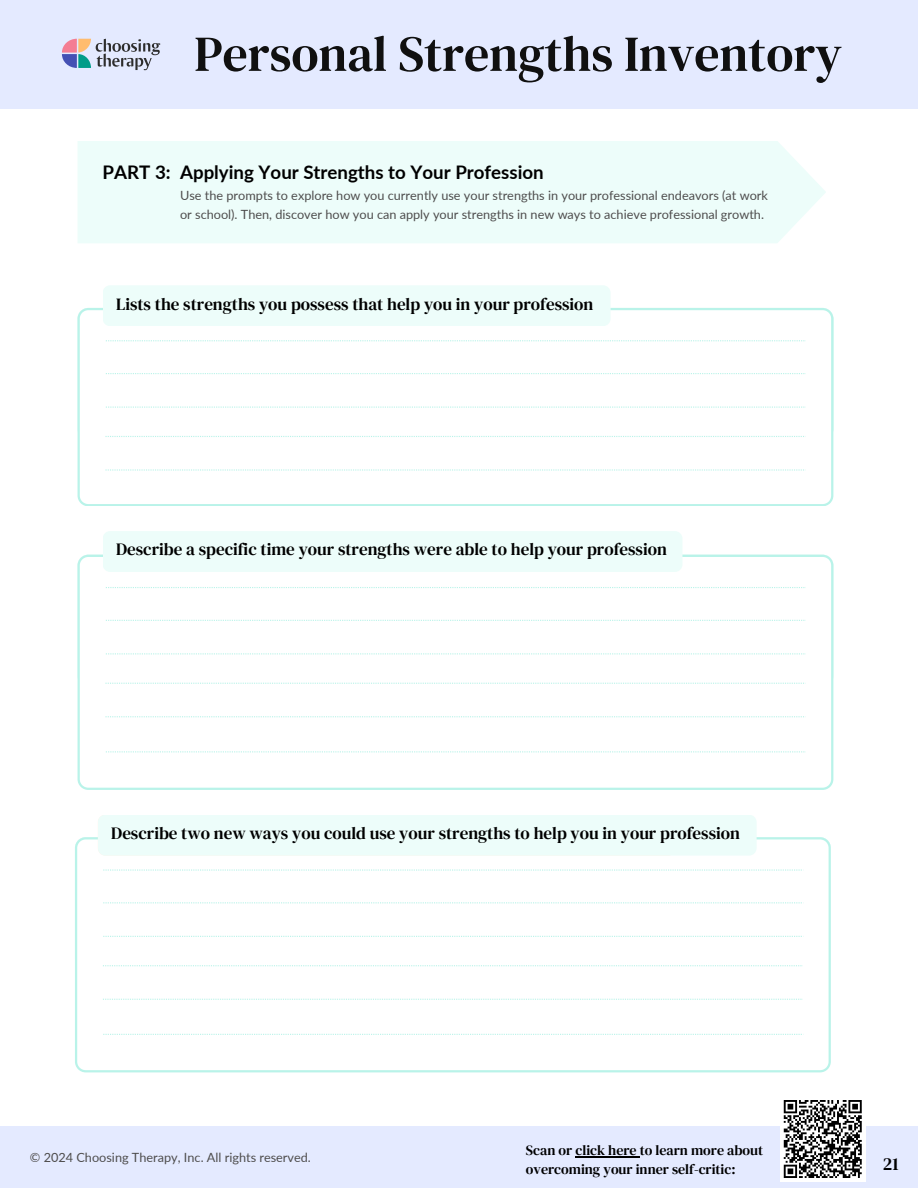
<style>
.page{position:relative;width:918px;height:1188px;background:#fff}
.page>*{position:absolute;margin:0;border:0;box-sizing:border-box;transform-origin:0 0}
.t1{font:50.1px "DM Serif Text";color:#101010}
.t2{font:700 18.75px "Lato";color:#000}
.t3{font:18px "DM Serif Text";color:#000}
.t4{font:17.1px "DM Serif Text";color:#000}
.t5{font:14.1px/19.2px "DM Serif Text";color:#000}
.t6{font:12.75px/19px "Lato";color:#4e4d4d}
</style>
<div class="page">
<svg style="left:78px;top:308px;width:755px;height:198px"></svg>
<svg style="left:106px;top:340px;width:700px;height:1px"></svg>
<svg style="left:106px;top:373px;width:700px;height:1px"></svg>
<svg style="left:106px;top:407px;width:700px;height:1px"></svg>
<svg style="left:105px;top:436px;width:700px;height:1px"></svg>
<svg style="left:105px;top:469px;width:700px;height:2px"></svg>
<div style="left:103px;top:285px;width:508px;height:41px;background:#edfdfa;border-radius:8px"></div>
<svg style="left:78px;top:555px;width:755px;height:235px"></svg>
<svg style="left:106px;top:587px;width:700px;height:1px"></svg>
<svg style="left:106px;top:620px;width:700px;height:1px"></svg>
<svg style="left:106px;top:653px;width:700px;height:1px"></svg>
<svg style="left:105px;top:683px;width:700px;height:1px"></svg>
<svg style="left:105px;top:716px;width:700px;height:1px"></svg>
<svg style="left:106px;top:751px;width:700px;height:1px"></svg>
<svg style="left:75px;top:837px;width:756px;height:235px"></svg>
<svg style="left:103px;top:869px;width:700px;height:2px"></svg>
<svg style="left:103px;top:902px;width:700px;height:1px"></svg>
<svg style="left:103px;top:936px;width:700px;height:1px"></svg>
<svg style="left:103px;top:965px;width:700px;height:1px"></svg>
<svg style="left:103px;top:999px;width:700px;height:1px"></svg>
<svg style="left:103px;top:1034px;width:700px;height:1px"></svg>
<div style="left:98px;top:815px;width:659px;height:41px;background:#edfdfa;border-radius:8px"></div>
<div style="left:103px;top:531px;width:579px;height:41px;background:#edfdfa;border-radius:8px"></div>
<div style="left:0;top:0;width:918px;height:109px;background:#e4eaff"></div>
<svg style="left:62px;top:39px;width:98px;height:31px"></svg>
<div style="left:78px;top:141px;width:748px;height:102px;background:#edfdfa"></div>
<div style="left:0;top:1126px;width:918px;height:62px;background:#e4eaff"></div>
<hr style="left:575px;top:1156px;width:65px;height:1px;background:#000">
<div style="left:780px;top:1096px;width:86px;height:86px;background:#fff"></div>
<svg style="left:783px;top:1100px;width:79px;height:78px"></svg>
<h3 class="t1" style="left:194px;top:19px;width:649px">Personal Strengths Inventory</h3>
<h3 class="t2" style="left:103px;top:160px;width:70px">PART 3:</h3>
<h3 class="t2" style="left:180px;top:161px;width:365px">Applying Your Strengths to Your Profession</h3>
<h3 class="t6" style="left:180px;top:186px;width:589px">Use the prompts to explore how you currently use your strengths in your professional endeavors (at work or school). Then, discover how you can apply your strengths in new ways to achieve professional growth.</h3>
<p class="t4" style="left:116px;top:292px;width:479px">Lists the strengths you possess that help you in your profession</p>
<h3 class="t4" style="left:116px;top:538px;width:552px">Describe a specific time your strengths were able to help your profession</h3>
<h1 class="t4" style="left:116px;top:539px;width:553px">Lists the strengths you possess that help you chieve personal fulfillment</h1>
<p class="t4" style="left:181px;top:821px;width:65px">twength</p>
<h2 class="t4" style="left:257px;top:821px;width:35px">yme</h2>
<p class="t4" style="left:324px;top:821px;width:57px">csuld u</p>
<p class="t4" style="left:388px;top:821px;width:94px">hywere ach</p>
<h2 class="t4" style="left:494px;top:821px;width:248px">ve eehelp r fulffllssienprofession</h2>
<h2 class="t4" style="left:114px;top:821px;width:57px">Lists ib</h2>
<p class="t4" style="left:181px;top:821px;width:412px">a rp neficways youeot thattes o you releieh hpl ryouyp</p>
<p class="t4" style="left:111px;top:821px;width:555px">Descrthe stsoeciws tiou possrssrengshelpur stabngtos topsonalo roneyourt</p>
<p class="t4" style="left:603px;top:821px;width:15px">ii</p>
<h2 class="t4" style="left:626px;top:821px;width:38px">mon</h2>
<h3 class="t5" style="left:526px;top:1140px;width:239px">Scan or click here to learn more about overcoming your inner self-critic:</h3>
<p class="t6" style="left:30px;top:1148px;width:283px">© 2024 Choosing Therapy, Inc. All rights reserved.</p>
<p class="t3" style="left:883px;top:1152px;width:17px">21</p>
</div>
